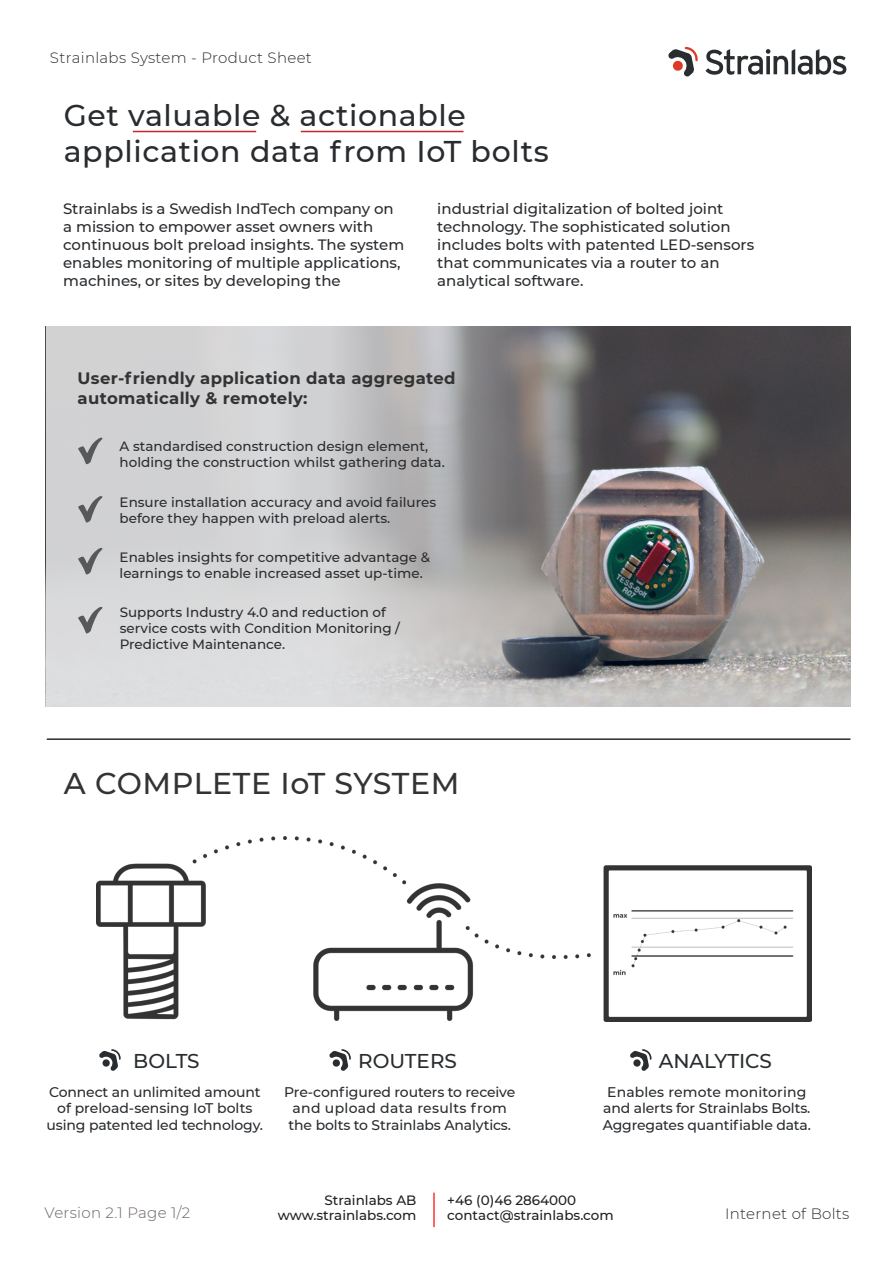
<style>
.page{position:relative;width:893px;height:1263px;background:#fff}
.page>*{position:absolute;margin:0;border:0;box-sizing:border-box;transform-origin:0 0}
.t1{font:500 30px/36px "Montserrat";letter-spacing:.02em;color:#292c2f}
.t2{font:500 30px "Montserrat";letter-spacing:.02em;color:#333}
.t3{font:500 19.95px "Montserrat";color:#292c2f}
.t4{font:700 16.5px/19.8px "Montserrat";letter-spacing:.02em;color:#333}
.t5{font:500 15px/18px "Montserrat";color:#292c2f}
.t6{font:300 15px "Montserrat";letter-spacing:.02em;color:#292c2f}
.t7{font:300 15px "Montserrat";letter-spacing:.02em;color:#6b6360}
.t8{font:500 13.95px/16.8px "Montserrat";letter-spacing:-.01em;color:#292c2f;text-align:center}
.t9{font:500 13.5px/16.2px "Montserrat";color:#292c2f}
.t10{font:500 13.5px "Montserrat";color:#231f20}
</style>
<div class="page">
<img style="left:731px;top:326px;width:119px;height:381px">
<svg style="left:46px;top:326px;width:685px;height:381px"></svg>
<svg style="left:99px;top:1049px;width:22px;height:22px"></svg>
<svg style="left:329px;top:1049px;width:22px;height:22px"></svg>
<svg style="left:630px;top:1049px;width:22px;height:22px"></svg>
<svg style="left:78px;top:438px;width:25px;height:26px"></svg>
<svg style="left:78px;top:496px;width:25px;height:27px"></svg>
<svg style="left:78px;top:548px;width:25px;height:26px"></svg>
<svg style="left:78px;top:607px;width:25px;height:26px"></svg>
<svg style="left:668px;top:47px;width:30px;height:30px"></svg>
<svg style="left:705px;top:49px;width:141px;height:26px"></svg>
<hr style="left:433px;top:1192px;width:2px;height:35px;background:#f33">
<hr style="left:133px;top:131px;width:123px;height:1px;background:#d02129">
<hr style="left:301px;top:131px;width:162px;height:1px;background:#d02129">
<hr style="left:47px;top:738px;width:803px;height:2px;background:#292c2f">
<img style="left:97px;top:837px;width:715px;height:184px">
<p class="t6" style="left:50px;top:48px;width:263px">Strainlabs System - Product Sheet</p>
<p class="t1" style="left:64px;top:97px;width:486px">Get valuable &amp; actionable application data from IoT bolts</p>
<p class="t5" style="left:63px;top:199px;width:332px">Strainlabs is a Swedish IndTech company on</p>
<p class="t5" style="left:63px;top:217px;width:343px">a mission to empower asset owners with continuous bolt preload insights. The system enables monitoring of multiple applications, machines, or sites by developing the</p>
<p class="t5" style="left:437px;top:199px;width:318px">industrial digitalization of bolted joint technology. The sophisticated solution includes bolts with patented LED-sensors that communicates via a router to an analytical software.</p>
<p class="t4" style="left:78px;top:367px;width:379px">User-friendly application data aggregated automatically &amp; remotely:</p>
<p class="t9" style="left:120px;top:438px;width:327px">A standardised construction design element, holding the construction whilst gathering data.</p>
<p class="t9" style="left:120px;top:494px;width:318px">Ensure installation accuracy and avoid failures before they happen with preload alerts.</p>
<p class="t9" style="left:120px;top:548px;width:312px">Enables insights for competitive advantage &amp; learnings to enable increased asset up-time.</p>
<p class="t9" style="left:120px;top:603px;width:282px">Supports Industry 4.0 and reduction of service costs with Condition Monitoring /<br>Predictive Maintenance.</p>
<p class="t2" style="left:64px;top:763px;width:397px">A COMPLETE IoT SYSTEM</p>
<p class="t3" style="left:133px;top:1047px;width:68px">BOLTS</p>
<p class="t3" style="left:358px;top:1047px;width:100px">ROUTERS</p>
<p class="t3" style="left:659px;top:1047px;width:115px">ANALYTICS</p>
<p class="t8" style="left:47px;top:1083px;width:218px">Connect an unlimited amount of preload-sensing IoT bolts using patented led technology.</p>
<p class="t8" style="left:284px;top:1083px;width:232px">Pre-configured routers to receive and upload data results from the bolts to Strainlabs Analytics.</p>
<p class="t8" style="left:603px;top:1083px;width:210px">Enables remote monitoring and alerts for Strainlabs Bolts.<br>Aggregates quantifiable data.</p>
<p class="t7" style="left:45px;top:1202px;width:147px">Version 2.1 Page 1/2</p>
<p class="t10" style="left:324px;top:1191px;width:93px">Strainlabs AB</p>
<p class="t10" style="left:278px;top:1206px;width:140px">www.strainlabs.com</p>
<p class="t10" style="left:447px;top:1191px;width:130px">+46 (0)46 2864000</p>
<p class="t10" style="left:447px;top:1206px;width:168px">contact@strainlabs.com</p>
<p class="t6" style="left:725px;top:1203px;width:126px">Internet of Bolts</p>
</div>
